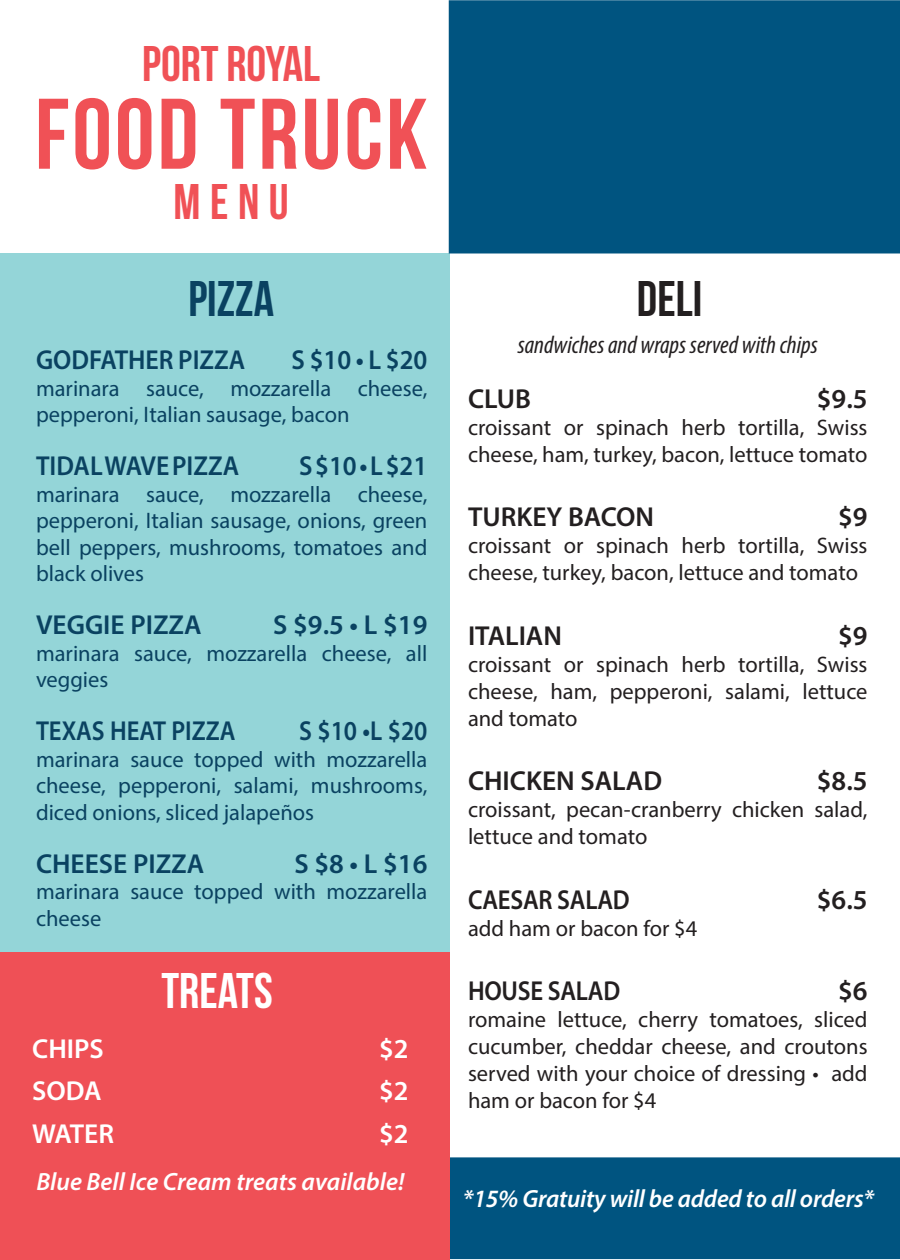
<style>
.page{position:relative;width:900px;height:1260px;background:#fff}
.page>*{position:absolute;margin:0;border:0;box-sizing:border-box;transform-origin:0 0}
.t1{font:100px "Bebas Neue";letter-spacing:.03em;color:#f05156}
.t2{font:50px "Bebas Neue";color:#f05156}
.t3{font:50px "Bebas Neue";color:#fff}
.t4{font:50px "Bebas Neue";color:#0a4261}
.t5{font:50px "Bebas Neue";color:#231f20}
.t6{font:600 27.5px "Myriad Pro";color:#231f20}
.t7{font:600 27.5px "Myriad Pro";color:#0a4261;scale:.94 1}
.t8{font:600 27.5px "Myriad Pro";color:#0a4261}
.t9{font:600 27.5px "Myriad Pro";color:#0a4261;scale:.9 1}
.t10{font:600 27.5px "Myriad Pro";color:#231f20;scale:.9 1}
.t11{font:600 27.5px "Myriad Pro";color:#fff}
.t12{font:italic 600 25px "Myriad Pro";letter-spacing:-.005em;color:#fff}
.t13{font:italic condensed 25px "Myriad Pro";color:#231f20}
.t14{font:22.5px/27px "Myriad Pro";color:#231f20}
.t15{font:22.5px/26.5px "Myriad Pro";color:#0a4261}
</style>
<div class="page">
<div style="left:0;top:952px;width:450px;height:308px;background:#ef5056"></div>
<div style="left:0;top:253px;width:450px;height:699px;background:#94d5d8"></div>
<div style="left:450px;top:1px;width:450px;height:251px;background:#005480"></div>
<div style="left:449px;top:0;width:451px;height:253px;border:2px solid #005480"></div>
<div style="left:450px;top:1157px;width:450px;height:102px;background:#005480"></div>
<p class="t2" style="left:142px;top:37px;width:180px">PORT ROYAL</p>
<p class="t1" style="left:35px;top:79px;width:394px">FOOD TRUCK</p>
<p class="t2" style="left:174px;top:174px;width:117px">MENU</p>
<p class="t4" style="left:188px;top:271px;width:87px">PIZZA</p>
<p class="t7" style="left:36px;top:342px;width:224px">GODFATHER PIZZA</p>
<p class="t7" style="left:292px;top:342px;width:146px">S $10 • L $20</p>
<p class="t15" style="left:36px;top:374px;width:393px">marinara sauce, mozzarella cheese, pepperoni, Italian sausage, bacon</p>
<p class="t7" style="left:36px;top:448px;width:218px">TIDAL WAVE PIZZA</p>
<p class="t7" style="left:299px;top:448px;width:138px">S $10 • L $21</p>
<p class="t15" style="left:36px;top:480px;width:393px;text-align:justify">marinara sauce, mozzarella cheese, pepperoni, Italian sausage, onions, green bell peppers, mushrooms, tomatoes and black olives</p>
<p class="t8" style="left:36px;top:607px;width:167px">VEGGIE PIZZA</p>
<p class="t8" style="left:273px;top:607px;width:156px">S $9.5 • L $19</p>
<p class="t15" style="left:36px;top:639px;width:393px">marinara sauce, mozzarella cheese, all veggies</p>
<p class="t9" style="left:36px;top:713px;width:223px">TEXAS HEAT PIZZA</p>
<p class="t9" style="left:299px;top:713px;width:144px">S $10 •L $20</p>
<p class="t15" style="left:36px;top:745px;width:393px;text-align:justify">marinara sauce topped with mozzarella cheese, pepperoni, salami, mushrooms, diced onions, sliced jalapeños</p>
<p class="t8" style="left:36px;top:846px;width:170px">CHEESE PIZZA</p>
<p class="t8" style="left:294px;top:846px;width:134px">S $8 • L $16</p>
<p class="t15" style="left:36px;top:878px;width:393px">marinara sauce topped with mozzarella cheese</p>
<p class="t3" style="left:162px;top:963px;width:113px">TREATS</p>
<p class="t11" style="left:32px;top:1031px;width:73px">CHIPS</p>
<p class="t11" style="left:379px;top:1031px;width:31px">$2</p>
<p class="t11" style="left:32px;top:1074px;width:71px">SODA</p>
<p class="t11" style="left:379px;top:1074px;width:31px">$2</p>
<p class="t11" style="left:32px;top:1116px;width:83px">WATER</p>
<p class="t11" style="left:379px;top:1116px;width:31px">$2</p>
<p class="t12" style="left:36px;top:1166px;width:370px">Blue Bell Ice Cream treats available!</p>
<p class="t5" style="left:637px;top:271px;width:67px">DELI</p>
<p class="t13" style="left:518px;top:329px;width:302px">sandwiches and wraps served with chips</p>
<p class="t6" style="left:468px;top:381px;width:64px">CLUB</p>
<p class="t6" style="left:817px;top:381px;width:52px">$9.5</p>
<p class="t14" style="left:468px;top:413px;width:401px">croissant or spinach herb tortilla, Swiss cheese, ham, turkey, bacon, lettuce tomato</p>
<p class="t6" style="left:468px;top:499px;width:188px">TURKEY BACON</p>
<p class="t6" style="left:838px;top:499px;width:31px">$9</p>
<p class="t14" style="left:468px;top:532px;width:401px">croissant or spinach herb tortilla, Swiss cheese, turkey, bacon, lettuce and tomato</p>
<p class="t6" style="left:468px;top:618px;width:96px">ITALIAN</p>
<p class="t6" style="left:838px;top:618px;width:31px">$9</p>
<p class="t14" style="left:468px;top:650px;width:401px;text-align:justify">croissant or spinach herb tortilla, Swiss cheese, ham, pepperoni, salami, lettuce and tomato</p>
<p class="t6" style="left:468px;top:763px;width:196px">CHICKEN SALAD</p>
<p class="t6" style="left:817px;top:763px;width:52px">$8.5</p>
<p class="t14" style="left:468px;top:796px;width:401px">croissant, pecan-cranberry chicken salad, lettuce and tomato</p>
<p class="t10" style="left:468px;top:882px;width:181px">CAESAR SALAD</p>
<p class="t6" style="left:817px;top:882px;width:52px">$6.5</p>
<p class="t14" style="left:468px;top:914px;width:231px">add ham or bacon for $4</p>
<p class="t10" style="left:468px;top:973px;width:171px">HOUSE SALAD</p>
<p class="t6" style="left:838px;top:973px;width:31px">$6</p>
<p class="t14" style="left:468px;top:1006px;width:401px;text-align:justify">romaine lettuce, cherry tomatoes, sliced cucumber, cheddar cheese, and croutons served with your choice of dressing • add ham or bacon for $4</p>
<p class="t12" style="left:463px;top:1183px;width:413px">*15% Gratuity will be added to all orders*</p>
</div>
